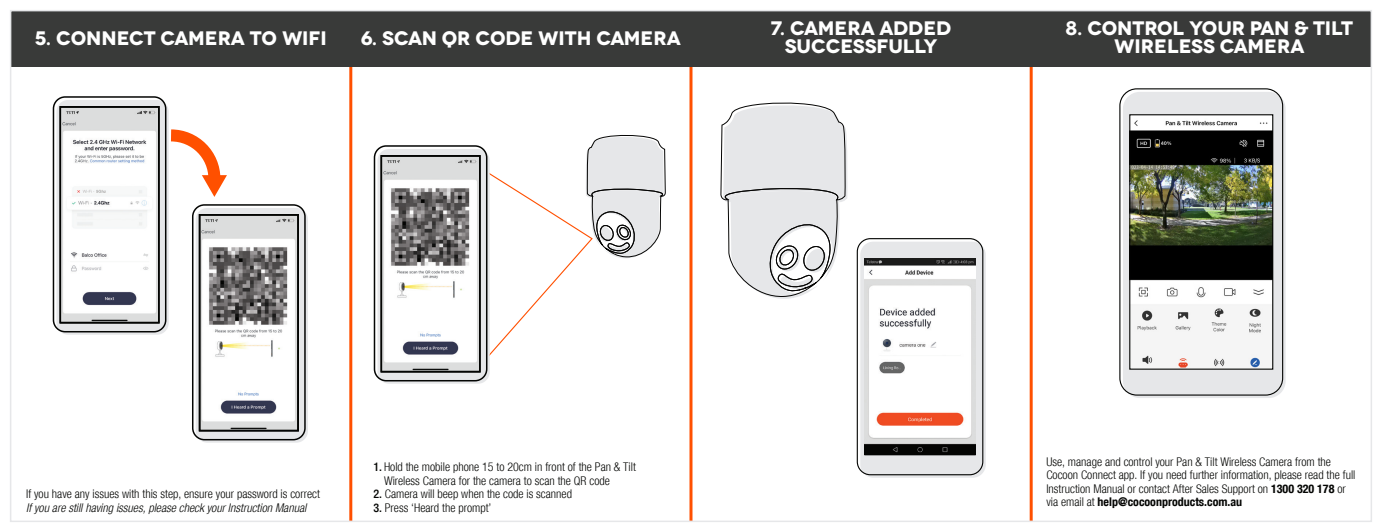
<style>
.page{position:relative;width:1382px;height:532px;background:#fff}
.page>*{position:absolute;margin:0;border:0;box-sizing:border-box;transform-origin:0 0}
.t1{font:700 19.5px/18px "Novecentowide";letter-spacing:-.005em;color:#fff;text-align:center}
.t2{font:300 condensed 12px/13.5px "Helvetica Neue";color:#040503}
.t3{font:12px "Helvetica Neue Light Cond Obliq";color:#040503}
.s1{font-weight:500}
.s2{font-weight:700}
</style>
<div class="page">
<svg style="left:377px;top:149px;width:113px;height:234px;background:#ccccce"></svg>
<img style="left:384px;top:159px;width:87px;height:209px">
<div style="left:374px;top:145px;width:113px;height:236px;border:2px solid #040503;border-radius:12px"></div>
<div style="left:381px;top:155px;width:100px;height:217px;border:2px solid #040503"></div>
<div style="left:1123px;top:92px;width:163px;height:306px;background:#e6e7e9;border-radius:17px"></div>
<div style="left:1119px;top:88px;width:164px;height:307px;border:1px solid #040503;border-radius:17px"></div>
<img style="left:1131px;top:116px;width:140px;height:251px">
<div style="left:1129px;top:114px;width:144px;height:255px;border:1px solid #040503"></div>
<svg style="left:171px;top:129px;width:56px;height:68px"></svg>
<svg style="left:56px;top:100px;width:113px;height:234px;background:#d0d0d2"></svg>
<img style="left:63px;top:110px;width:93px;height:209px">
<div style="left:53px;top:96px;width:113px;height:236px;border:2px solid #040503;border-radius:12px"></div>
<div style="left:60px;top:106px;width:100px;height:217px;border:2px solid #040503"></div>
<svg style="left:196px;top:208px;width:112px;height:234px;background:#d9dadc"></svg>
<img style="left:203px;top:218px;width:92px;height:209px">
<div style="left:192px;top:204px;width:114px;height:236px;border:2px solid #040503;border-radius:12px"></div>
<div style="left:199px;top:214px;width:100px;height:217px;border:2px solid #040503"></div>
<div style="left:860px;top:241px;width:126px;height:236px;background:#e6e7e9;border-radius:13px"></div>
<div style="left:857px;top:238px;width:126px;height:237px;border:1px solid #040503;border-radius:13px"></div>
<div style="left:864px;top:258px;width:112px;height:197px;border:1px solid #040503"></div>
<img style="left:865px;top:258px;width:110px;height:196px">
<svg style="left:720px;top:102px;width:128px;height:197px"></svg>
<svg style="left:471px;top:135px;width:195px;height:239px"></svg>
<hr style="left:689px;top:11px;width:3px;height:510px;background:#ff5000">
<hr style="left:349px;top:11px;width:3px;height:510px;background:#ff5000">
<div style="left:11px;top:11px;width:340px;height:56px;background:#393a39"></div>
<div style="left:351px;top:11px;width:340px;height:56px;background:#393a39"></div>
<hr style="left:1030px;top:11px;width:3px;height:510px;background:#ff5000">
<div style="left:691px;top:11px;width:340px;height:56px;background:#393a39"></div>
<div style="left:1031px;top:11px;width:340px;height:56px;background:#393a39"></div>
<h1 class="t1" style="left:35px;top:29px;width:294px">5. CONNECT CAMERA TO WIFI</h1>
<h1 class="t1" style="left:361px;top:29px;width:321px">6. SCAN QR CODE WITH CAMERA</h1>
<h1 class="t1" style="left:771px;top:20px;width:182px">7. CAMERA ADDED<br>SUCCESSFULLY</h1>
<h1 class="t1" style="left:1066px;top:20px;width:289px">8. CONTROL YOUR PAN &amp; TILT<br>WIRELESS CAMERA</h1>
<p class="t2" style="left:26px;top:488px;width:295px">If you have any issues with this step, ensure your password is correct</p>
<p class="t3" style="left:26px;top:502px;width:282px">If you are still having issues, please check your Instruction Manual</p>
<p class="t2" style="left:384px;top:461px;width:253px;text-indent:-11px"><span class="s1">1.</span> Hold the mobile phone 15 to 20cm in front of the Pan &amp; Tilt<br>Wireless Camera for the camera to scan the QR code</p>
<p class="t2" style="left:373px;top:488px;width:200px"><span class="s1">2.</span> Camera will beep when the code is scanned</p>
<p class="t2" style="left:373px;top:501px;width:120px"><span class="s1">3.</span> Press ‘Heard the prompt’</p>
<p class="t2" style="left:1046px;top:455px;width:311px">Use, manage and control your Pan &amp; Tilt Wireless Camera from the Cocoon Connect app. If you need further information, please read the full Instruction Manual or contact After Sales Support on <span class="s2">1300 320 178</span> or via email at <span class="s2">help@cocoonproducts.com.au</span></p>
</div>
